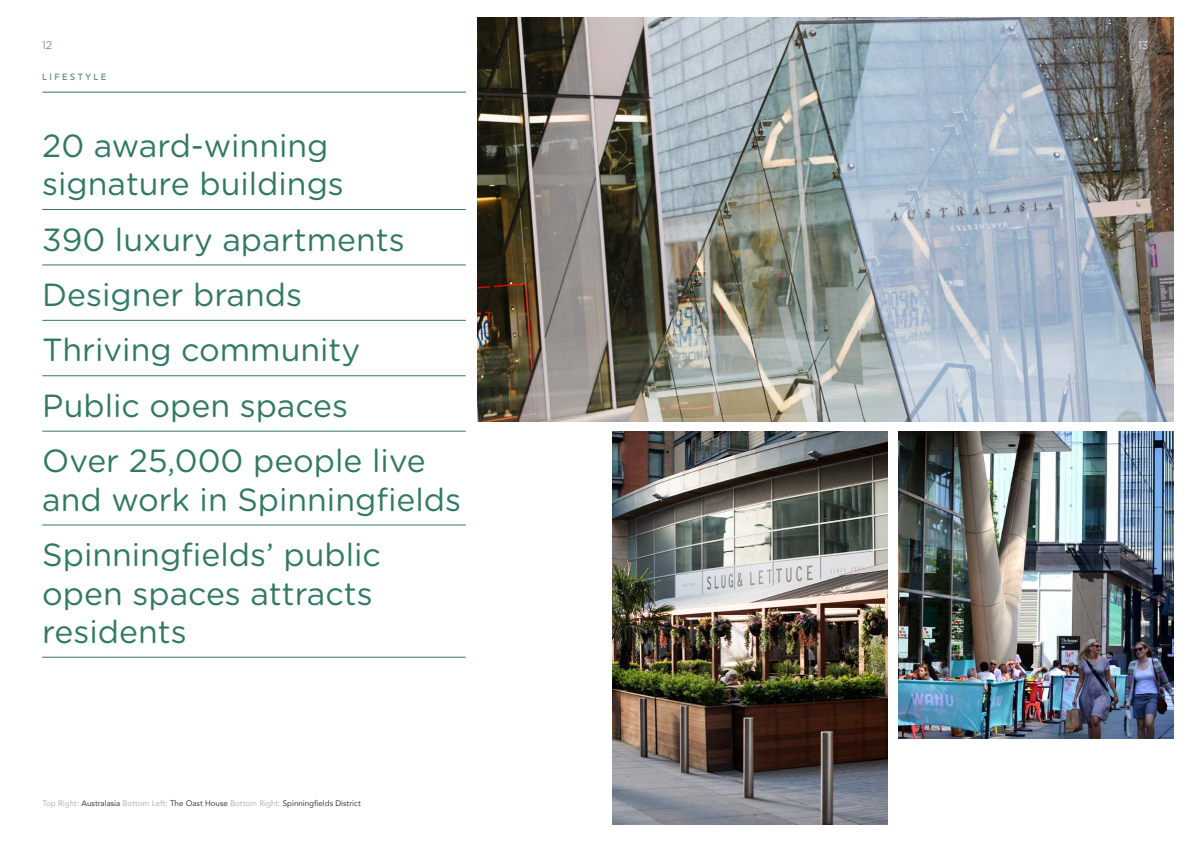
<style>
.page{position:relative;width:1191px;height:842px;background:#fff}
.page>*{position:absolute;margin:0;border:0;box-sizing:border-box;transform-origin:0 0}
.t1{font:32px/55.4px "Gotham Rounded";color:#317a60}
.t2{font:300 11px "Gotham";color:#317a60}
.t3{font:300 11px "Gotham";color:#fff}
.t4{font:500 9px "Avenir";letter-spacing:.28em;color:#4a856c}
.t5{font:8px "Avenir";color:#3c3c3b}
.s1{color:#b3b2b2}
</style>
<div class="page">
<img style="left:899px;top:431px;width:275px;height:307px">
<img style="left:612px;top:431px;width:275px;height:394px">
<hr style="left:43px;top:92px;width:423px;height:1px;background:#317a60">
<hr style="left:42px;top:209px;width:424px;height:1px;background:#317a60">
<hr style="left:42px;top:265px;width:424px;height:1px;background:#317a60">
<hr style="left:42px;top:320px;width:424px;height:1px;background:#317a60">
<hr style="left:42px;top:376px;width:424px;height:1px;background:#317a60">
<hr style="left:42px;top:431px;width:424px;height:1px;background:#317a60">
<hr style="left:42px;top:525px;width:424px;height:1px;background:#317a60">
<hr style="left:42px;top:657px;width:424px;height:1px;background:#317a60">
<img style="left:477px;top:17px;width:697px;height:404px">
<p class="t2" style="left:42px;top:39px;width:12px">12</p>
<p class="t4" style="left:42px;top:69px;width:65px">LIFESTYLE</p>
<p class="t1" style="left:42px;top:125px;width:303px;line-height:38.4px">20 award-winning signature buildings</p>
<p class="t1" style="left:42px;top:210px;width:385px">390 luxury apartments<br>Designer brands<br>Thriving community<br>Public open spaces<br>Over 25,000 people live</p>
<p class="t1" style="left:42px;top:470px;width:420px">and work in Spinningfields<br>Spinningfields’ public</p>
<p class="t1" style="left:42px;top:573px;width:332px;line-height:38.4px">open spaces attracts residents</p>
<p class="t5" style="left:43px;top:797px;width:320px"><span class="s1">Top Right:</span> Australasia <span class="s1">Bottom Left:</span> The Oast House <span class="s1">Bottom Right:</span> Spinningfields District</p>
<p class="t3" style="left:1138px;top:39px;width:12px">13</p>
</div>
